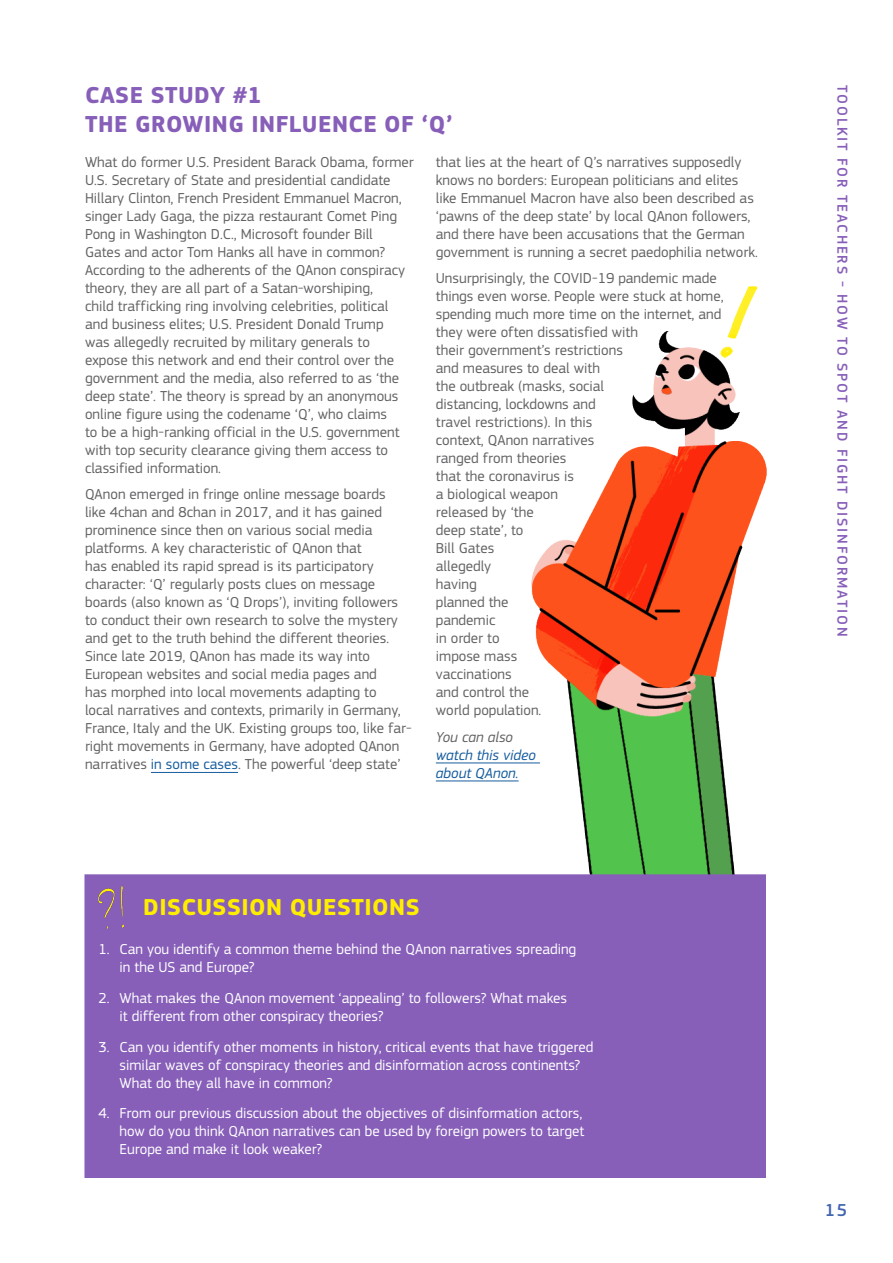
<style>
.page{position:relative;width:893px;height:1263px;background:#fff}
.page>*{position:absolute;margin:0;border:0;box-sizing:border-box;transform-origin:0 0}
.t1{font:700 24px/28.8px "EC Square Sans Pro";letter-spacing:.02em;color:#875fb9}
.t2{font:700 24px "EC Square Sans Pro";letter-spacing:.02em;color:#ffed00}
.t3{font:500 18px "EC Square Sans Pro";color:#4365b0}
.t4{font:15px/18px "EC Square Sans Pro";color:#636366}
.t5{font:15px/18px "EC Square Sans Pro";color:#fff}
.t6{font:500 15px "EC Square Sans Pro";letter-spacing:.12em;color:#875fb9}
.t7{font:italic 15px/18px "EC Square Sans Pro";color:#175d9e}
.t8{font:italic 15px "EC Square Sans Pro";color:#636366}
.s1{color:#175d9e}
</style>
<div class="page">
<img style="left:730px;top:286px;width:28px;height:45px">
<img style="left:531px;top:331px;width:236px;height:543px">
<hr style="left:151px;top:772px;width:87px;height:1px;background:#175d9e">
<hr style="left:436px;top:763px;width:104px;height:1px;background:#175d9e">
<hr style="left:436px;top:781px;width:83px;height:1px;background:#175d9e">
<div style="left:85px;top:875px;width:680px;height:302px;background:#875fb9"></div>
<img style="left:98px;top:885px;width:26px;height:44px">
<h1 class="t1" style="left:85px;top:82px;width:369px">CASE STUDY #1<br>THE GROWING INFLUENCE OF ‘Q’</h1>
<p class="t4" style="left:85px;top:153px;width:330px">What do former U.S. President Barack Obama, former U.S. Secretary of State and presidential candidate Hillary Clinton, French President Emmanuel Macron, singer Lady Gaga, the pizza restaurant Comet Ping Pong in Washington D.C., Microsoft founder Bill<br>Gates and actor Tom Hanks all have in common?<br>According to the adherents of the QAnon conspiracy theory, they are all part of a Satan-worshiping,<br>child trafficking ring involving celebrities, political and business elites; U.S. President Donald Trump<br>was allegedly recruited by military generals to expose this network and end their control over the government and the media, also referred to as ‘the deep state’. The theory is spread by an anonymous online figure using the codename ‘Q’, who claims<br>to be a high-ranking official in the U.S. government with top security clearance giving them access to classified information.</p>
<p class="t4" style="left:85px;top:485px;width:328px">QAnon emerged in fringe online message boards<br>like 4chan and 8chan in 2017, and it has gained prominence since then on various social media platforms. A key characteristic of QAnon that<br>has enabled its rapid spread is its participatory character: ‘Q’ regularly posts clues on message boards (also known as ‘Q Drops’), inviting followers to conduct their own research to solve the mystery and get to the truth behind the different theories.<br>Since late 2019, QAnon has made its way into European websites and social media pages and<br>has morphed into local movements adapting to<br>local narratives and contexts, primarily in Germany, France, Italy and the UK. Existing groups too, like far&shy;right movements in Germany, have adopted QAnon narratives <span class="s1">in some cases</span>. The powerful ‘deep state’</p>
<p class="t4" style="left:436px;top:153px;width:324px">that lies at the heart of Q’s narratives supposedly knows no borders: European politicians and elites like Emmanuel Macron have also been described as ‘pawns of the deep state’ by local QAnon followers, and there have been accusations that the German government is running a secret paedophilia network.</p>
<p class="t4" style="left:436px;top:269px;width:289px">Unsurprisingly, the COVID-19 pandemic made things even worse. People were stuck at home, spending much more time on the internet, and they were often dissatisfied with<br>their government’s restrictions<br>and measures to deal with<br>the outbreak (masks, social<br>distancing, lockdowns and<br>travel restrictions). In this<br>context, QAnon narratives<br>ranged from theories<br>that the coronavirus is<br>a biological weapon<br>released by ‘the<br>deep state’, to<br>Bill Gates<br>allegedly<br>having<br>planned the<br>pandemic<br>in order to<br>impose mass<br>vaccinations<br>and control the<br>world population.</p>
<p class="t8" style="left:436px;top:728px;width:79px">You can also</p>
<p class="t7" style="left:436px;top:746px;width:102px">watch this video about QAnon.</p>
<h1 class="t2" style="left:143px;top:892px;width:278px">DISCUSSION QUESTIONS</h1>
<p class="t5" style="left:120px;top:940px;width:458px;text-indent:-21px">1. Can you identify a common theme behind the QAnon narratives spreading in the US and Europe?</p>
<p class="t5" style="left:120px;top:989px;width:449px;text-indent:-21px">2. What makes the QAnon movement ‘appealing’ to followers? What makes it different from other conspiracy theories?</p>
<p class="t5" style="left:120px;top:1038px;width:475px;text-indent:-21px">3. Can you identify other moments in history, critical events that have triggered similar waves of conspiracy theories and disinformation across continents?<br>What do they all have in common?</p>
<p class="t5" style="left:120px;top:1104px;width:466px;text-indent:-21px">4. From our previous discussion about the objectives of disinformation actors, how do you think QAnon narratives can be used by foreign powers to target<br>Europe and make it look weaker?</p>
<p class="t6" style="left:851px;top:85px;width:553px;rotate:90deg">TOOLKIT FOR TEACHERS - HOW TO SPOT AND FIGHT DISINFORMATION</p>
<p class="t3" style="left:825px;top:1199px;width:24px">15</p>
</div>
